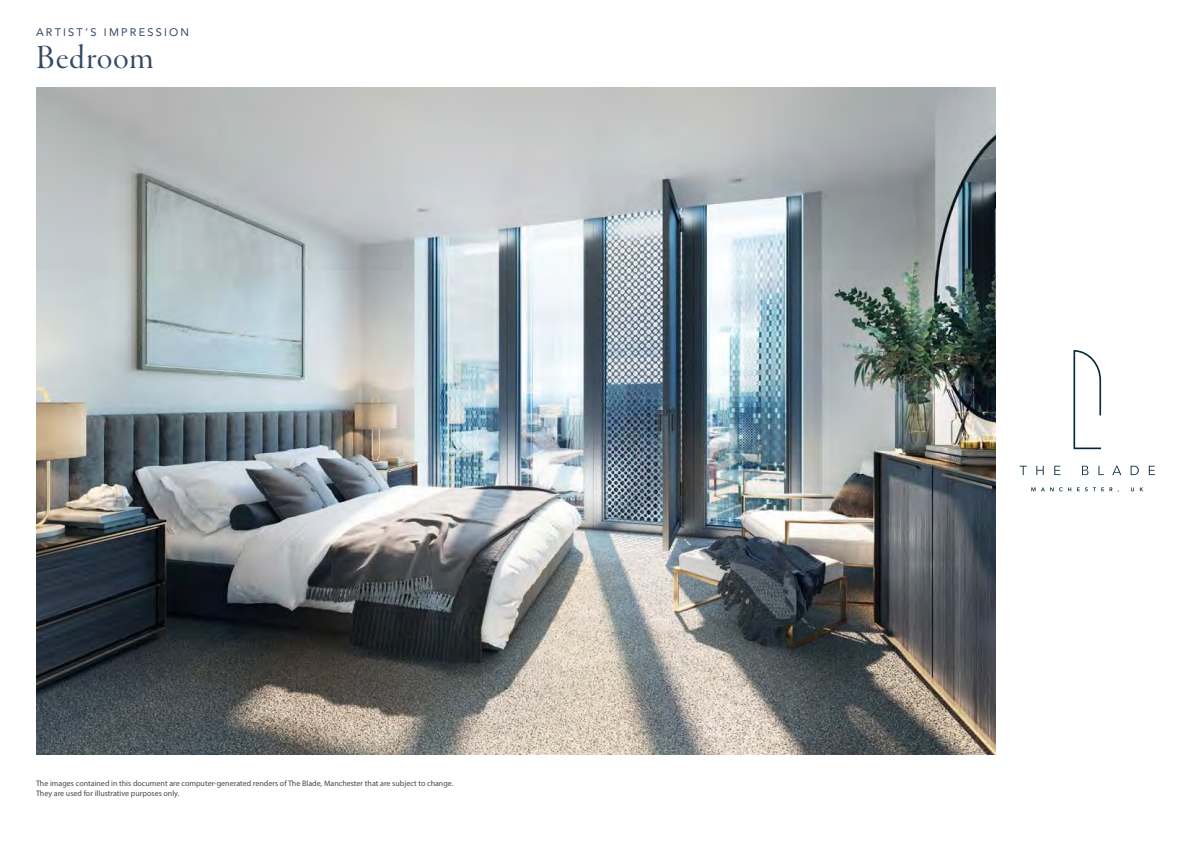
<style>
.page{position:relative;width:1191px;height:842px;background:#fff}
.page>*{position:absolute;margin:0;border:0;box-sizing:border-box;transform-origin:0 0}
.t1{font:35px "Garamond Premr Pro Disp";letter-spacing:.02em;color:#354864}
.t2{font:11px "Avenir";letter-spacing:.2em;color:#354864}
.t3{font:8px/9.6px "Myriad Pro";color:#42494c}
</style>
<div class="page">
<img style="left:36px;top:87px;width:959px;height:668px">
<svg style="left:1019px;top:466px;width:7px;height:9px"></svg>
<svg style="left:1036px;top:466px;width:7px;height:9px"></svg>
<svg style="left:1054px;top:466px;width:6px;height:9px"></svg>
<svg style="left:1082px;top:466px;width:6px;height:9px"></svg>
<svg style="left:1098px;top:466px;width:6px;height:9px"></svg>
<svg style="left:1112px;top:466px;width:9px;height:9px"></svg>
<svg style="left:1130px;top:466px;width:8px;height:9px"></svg>
<svg style="left:1148px;top:466px;width:7px;height:9px"></svg>
<svg style="left:1073px;top:350px;width:28px;height:99px"></svg>
<svg style="left:1031px;top:487px;width:4px;height:4px"></svg>
<svg style="left:1093px;top:487px;width:25px;height:5px"></svg>
<svg style="left:1131px;top:487px;width:12px;height:4px"></svg>
<h2 class="t2" style="left:36px;top:23px;width:155px">ARTIST’S IMPRESSION</h2>
<h1 class="t1" style="left:36px;top:38px;width:119px">Bedroom</h1>
<p class="t3" style="left:36px;top:779px;width:419px">The images contained in this document are computer-generated renders of The Blade, Manchester that are subject to change.<br>They are used for illustrative purposes only.</p>
</div>
